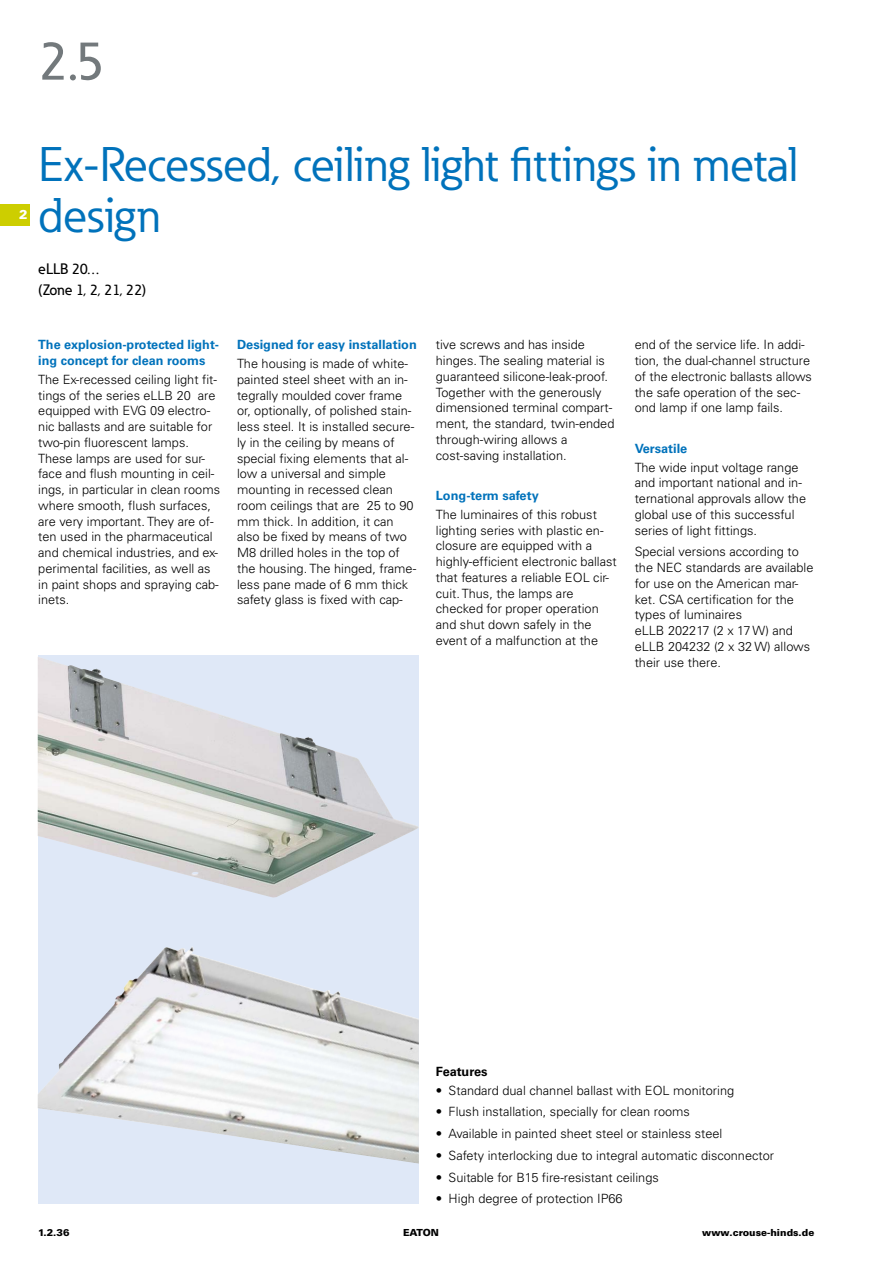
<style>
.page{position:relative;width:893px;height:1263px;background:#fff}
.page>*{position:absolute;margin:0;border:0;box-sizing:border-box;transform-origin:0 0}
.t1{font:500 54px "Eaton";color:#73797c}
.t2{font:48px/51px "Eaton";color:#0072bb}
.t3{font:500 15px/21px "Eaton";color:#000}
.t4{font:300 12.75px/15.8px "Univers LT Pro 45";color:#000}
.t5{font:700 12.75px/15.8px "Univers LT Pro 65";color:#0072bb}
.t6{font:700 12.75px "Univers LT Pro 65";color:#000}
.t7{font:900 12.75px "Univers LT Pro 75";color:#fff}
.t8{font:900 9.75px "Univers LT Pro 75";color:#000}
</style>
<div class="page">
<div style="left:0;top:204px;width:30px;height:21px;background:#cdce00"></div>
<div style="left:38px;top:655px;width:381px;height:548px;background:#dfe8f7"></div>
<img style="left:38px;top:657px;width:381px;height:241px">
<img style="left:38px;top:947px;width:381px;height:216px">
<h1 class="t1" style="left:38px;top:28px;width:68px">2.5</h1>
<p class="t7" style="left:19px;top:207px;width:10px">2</p>
<h2 class="t2" style="left:38px;top:140px;width:761px">Ex-Recessed, ceiling light fittings in metal design</h2>
<p class="t3" style="left:38px;top:258px;width:109px">eLLB 20…<br>(Zone 1, 2, 21, 22)</p>
<p class="t5" style="left:38px;top:337px;width:182px">The explosion-protected light&shy;ing concept for clean rooms</p>
<p class="t4" style="left:38px;top:371px;width:183px">The Ex-recessed ceiling light fit&shy;tings of the series eLLB 20 are equipped with EVG 09 electro&shy;nic ballasts and are suitable for two-pin fluorescent lamps.<br>These lamps are used for sur&shy;face and flush mounting in ceil&shy;ings, in particular in clean rooms where smooth, flush surfaces, are very important. They are of&shy;ten used in the pharmaceutical and chemical industries, and ex&shy;perimental facilities, as well as in paint shops and spraying cab&shy;inets.</p>
<p class="t5" style="left:237px;top:337px;width:181px">Designed for easy installation</p>
<p class="t4" style="left:237px;top:356px;width:181px">The housing is made of white&shy;painted steel sheet with an in&shy;tegrally moulded cover frame or, optionally, of polished stain&shy;less steel. It is installed secure&shy;ly in the ceiling by means of special fixing elements that al&shy;low a universal and simple mounting in recessed clean room ceilings that are 25 to 90 mm thick. In addition, it can also be fixed by means of two<br>M8 drilled holes in the top of the housing. The hinged, frame&shy;less pane made of 6 mm thick safety glass is fixed with cap-</p>
<p class="t4" style="left:436px;top:337px;width:180px">tive screws and has inside hinges. The sealing material is guaranteed silicone-leak-proof.<br>Together with the generously dimensioned terminal compart&shy;ment, the standard, twin-ended through-wiring allows a cost-saving installation.</p>
<p class="t5" style="left:436px;top:488px;width:104px">Long-term safety</p>
<p class="t4" style="left:436px;top:506px;width:182px">The luminaires of this robust lighting series with plastic en&shy;closure are equipped with a highly-efficient electronic ballast that features a reliable EOL cir&shy;cuit. Thus, the lamps are checked for proper operation and shut down safely in the event of a malfunction at the</p>
<p class="t4" style="left:635px;top:337px;width:179px">end of the service life. In addi&shy;tion, the dual-channel structure of the electronic ballasts allows the safe operation of the sec&shy;ond lamp if one lamp fails.</p>
<p class="t5" style="left:635px;top:440px;width:54px">Versatile</p>
<p class="t4" style="left:635px;top:459px;width:173px">The wide input voltage range and important national and in&shy;ternational approvals allow the global use of this successful series of light fittings.</p>
<p class="t4" style="left:635px;top:544px;width:180px">Special versions according to the NEC standards are available for use on the American mar&shy;ket. CSA certification for the types of luminaires<br>eLLB 202217 (2 x 17 W) and eLLB 204232 (2 x 32 W) allows their use there.</p>
<p class="t6" style="left:436px;top:1064px;width:53px">Features</p>
<p class="t4" style="left:436px;top:1082px;width:300px">• Standard dual channel ballast with EOL monitoring</p>
<p class="t4" style="left:436px;top:1104px;width:256px">• Flush installation, specially for clean rooms</p>
<p class="t4" style="left:436px;top:1125px;width:288px">• Available in painted sheet steel or stainless steel</p>
<p class="t4" style="left:436px;top:1147px;width:340px">• Safety interlocking due to integral automatic disconnector</p>
<p class="t4" style="left:436px;top:1169px;width:224px">• Suitable for B15 fire-resistant ceilings</p>
<p class="t4" style="left:436px;top:1191px;width:188px">• High degree of protection IP66</p>
<p class="t8" style="left:38px;top:1226px;width:33px">1.2.36</p>
<p class="t8" style="left:403px;top:1226px;width:37px">EATON</p>
<p class="t8" style="left:702px;top:1226px;width:114px">www.crouse-hinds.de</p>
</div>
